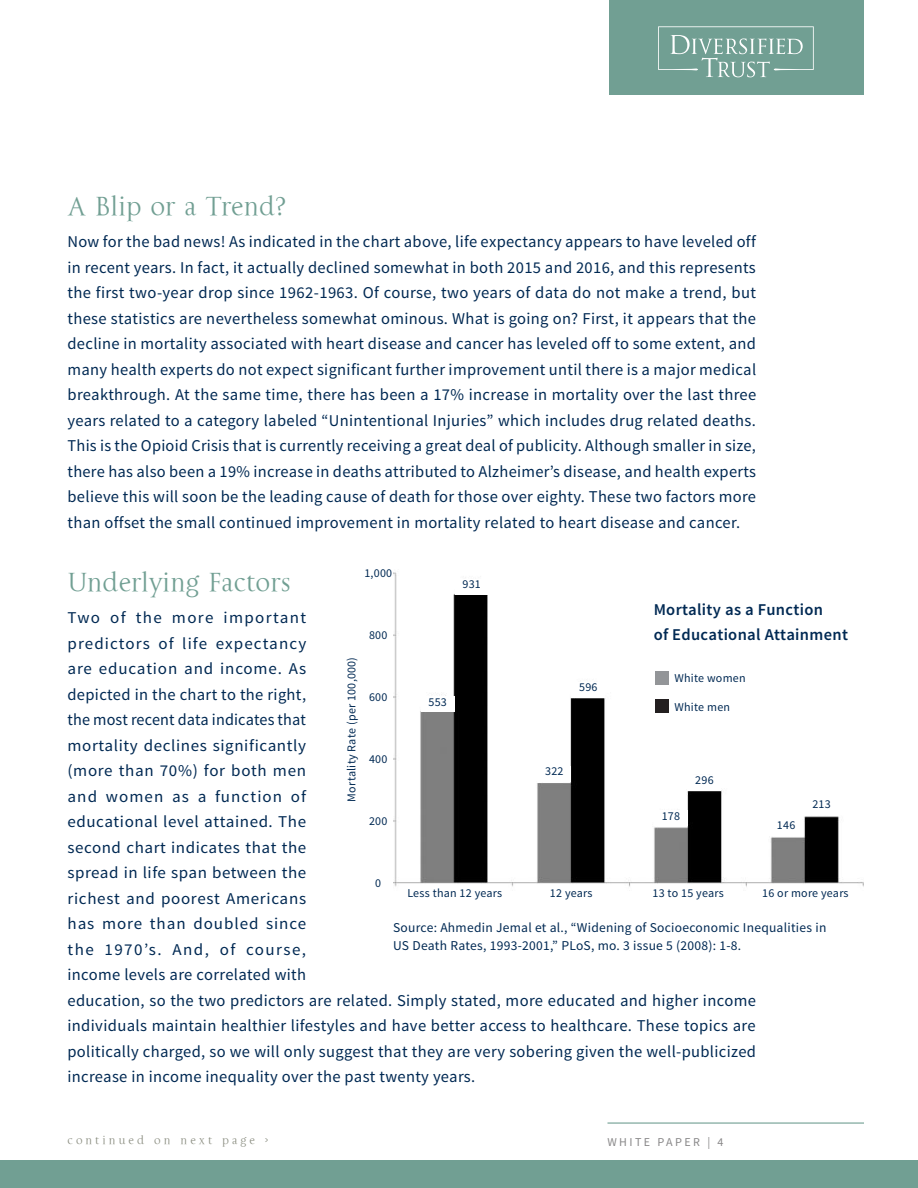
<style>
.page{position:relative;width:918px;height:1188px;background:#fff}
.page>*{position:absolute;margin:0;border:0;box-sizing:border-box;transform-origin:0 0}
.Article_Header{font:27px "La Gioconda OSTT";color:#719f93}
.Body_Page1{font:16.5px/25.5px "Source Sans Pro";letter-spacing:.02em;color:#002953;text-align:justify}
.Body_Page1-2{font:600 16.5px/25.5px "Source Sans Pro";letter-spacing:.02em;color:#002953}
.Body_Page1-3{font:13.5px/18px "Source Sans Pro";letter-spacing:.02em;color:#002953}
.Body_Page1-4{font:12px "Source Sans Pro";letter-spacing:.02em;color:#002953}
.t1{font:12px "La Gioconda OSTT";letter-spacing:.25em;color:#8b8e81}
.t2{font:12px "Source Sans Pro";letter-spacing:.2em;color:#888788}
</style>
<div class="page">
<div style="left:609px;top:0;width:255px;height:94px;background:#719f93"></div>
<svg style="left:658px;top:26px;width:156px;height:51px"></svg>
<div style="left:0;top:1161px;width:918px;height:27px;background:#719f93"></div>
<hr style="left:608px;top:1122px;width:256px;height:2px;background:#719f93">
<img style="left:393px;top:572px;width:470px;height:315px">
<div style="left:714px;top:692px;width:138px;height:60px;background:#fff"></div>
<div style="left:655px;top:672px;width:14px;height:13px;background:#939598"></div>
<div style="left:655px;top:699px;width:14px;height:14px;background:#231f20"></div>
<div style="left:421px;top:697px;width:33px;height:15px;background:#fff"></div>
<div style="left:455px;top:579px;width:33px;height:16px;background:#fff"></div>
<div style="left:538px;top:766px;width:33px;height:16px;background:#fff"></div>
<div style="left:572px;top:682px;width:33px;height:16px;background:#fff"></div>
<div style="left:654px;top:811px;width:34px;height:15px;background:#fff"></div>
<div style="left:688px;top:775px;width:33px;height:15px;background:#fff"></div>
<div style="left:769px;top:820px;width:34px;height:16px;background:#fff"></div>
<div style="left:805px;top:799px;width:33px;height:16px;background:#fff"></div>
<p class="Article_Header" style="left:68px;top:190px;width:221px">A Blip or a Trend?</p>
<p class="Body_Page1" style="left:68px;top:229px;width:690px">Now for the bad news! As indicated in the chart above, life expectancy appears to have leveled off in recent years. In fact, it actually declined somewhat in both 2015 and 2016, and this represents the first two-year drop since 1962-1963. Of course, two years of data do not make a trend, but these statistics are nevertheless somewhat ominous. What is going on? First, it appears that the decline in mortality associated with heart disease and cancer has leveled off to some extent, and many health experts do not expect significant further improvement until there is a major medical breakthrough. At the same time, there has been a 17% increase in mortality over the last three years related to a category labeled “Unintentional Injuries” which includes drug related deaths.<br>This is the Opioid Crisis that is currently receiving a great deal of publicity. Although smaller in size, there has also been a 19% increase in deaths attributed to Alzheimer’s disease, and health experts believe this will soon be the leading cause of death for those over eighty. These two factors more than offset the small continued improvement in mortality related to heart disease and cancer.</p>
<p class="Article_Header" style="left:68px;top:566px;width:225px">Underlying Factors</p>
<p class="Body_Page1" style="left:68px;top:605px;width:690px;text-align:left">Two of the more important<br>predictors of life expectancy<br>are education and income. As<br>depicted in the chart to the right,<br>the most recent data indicates that<br>mortality declines significantly<br>(more than 70%) for both men<br>and women as a function of<br>educational level attained. The<br>second chart indicates that the<br>spread in life span between the<br>richest and poorest Americans<br>has more than doubled since<br>the 1970’s. And, of course,<br>income levels are correlated with<br>education, so the two predictors are related. Simply stated, more educated and higher income individuals maintain healthier lifestyles and have better access to healthcare. These topics are politically charged, so we will only suggest that they are very sobering given the well-publicized increase in income inequality over the past twenty years.</p>
<p class="Body_Page1-4" style="left:364px;top:566px;width:29px">1,000</p>
<p class="Body_Page1-4" style="left:463px;top:576px;width:20px">931</p>
<p class="Body_Page1-2" style="left:654px;top:597px;width:196px">Mortality as a Function<br>of Educational Attainment</p>
<p class="Body_Page1-4" style="left:674px;top:671px;width:73px">White women</p>
<p class="Body_Page1-4" style="left:674px;top:699px;width:57px">White men</p>
<p class="Body_Page1-4" style="left:369px;top:628px;width:20px">800</p>
<p class="Body_Page1-4" style="left:344px;top:802px;width:146px;rotate:-90deg">Mortality Rate (per 100,000)</p>
<p class="Body_Page1-4" style="left:579px;top:680px;width:20px">596</p>
<p class="Body_Page1-4" style="left:369px;top:690px;width:20px">600</p>
<p class="Body_Page1-4" style="left:429px;top:694px;width:20px">553</p>
<p class="Body_Page1-4" style="left:369px;top:752px;width:20px">400</p>
<p class="Body_Page1-4" style="left:545px;top:764px;width:20px">322</p>
<p class="Body_Page1-4" style="left:695px;top:772px;width:20px">296</p>
<p class="Body_Page1-4" style="left:812px;top:797px;width:20px">213</p>
<p class="Body_Page1-4" style="left:662px;top:808px;width:20px">178</p>
<p class="Body_Page1-4" style="left:369px;top:814px;width:20px">200</p>
<p class="Body_Page1-4" style="left:777px;top:818px;width:20px">146</p>
<p class="Body_Page1-4" style="left:375px;top:876px;width:7px">0</p>
<p class="Body_Page1-4" style="left:407px;top:886px;width:96px">Less than 12 years</p>
<p class="Body_Page1-4" style="left:550px;top:886px;width:44px">12 years</p>
<p class="Body_Page1-4" style="left:653px;top:886px;width:73px">13 to 15 years</p>
<p class="Body_Page1-4" style="left:762px;top:886px;width:88px">16 or more years</p>
<p class="Body_Page1-3" style="left:393px;top:918px;width:435px">Source: Ahmedin Jemal et al., “Widening of Socioeconomic Inequalities in<br>US Death Rates, 1993-2001,” PLoS, mo. 3 issue 5 (2008): 1-8.</p>
<p class="t1" style="left:68px;top:1133px;width:202px">continued on next page &gt;</p>
<p class="t2" style="left:608px;top:1135px;width:117px">WHITE PAPER | 4</p>
</div>
